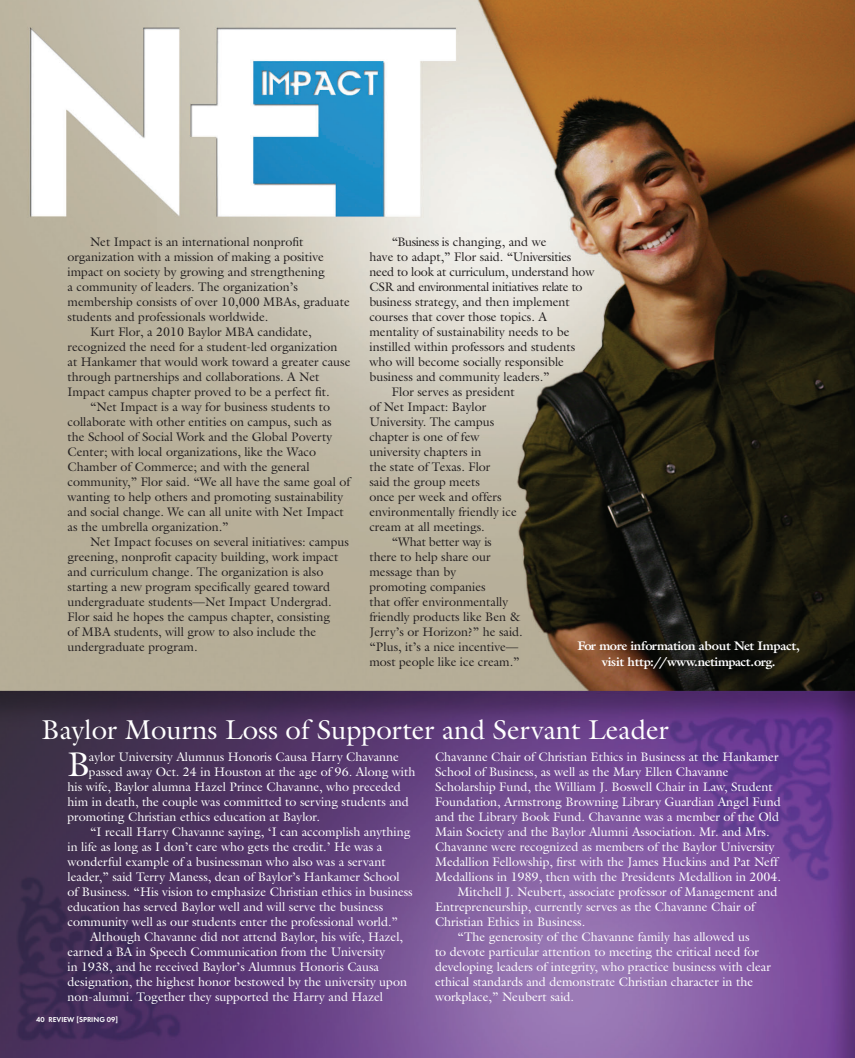
<style>
.page{position:relative;width:855px;height:1058px;background:#fff}
.page>*{position:absolute;margin:0;border:0;box-sizing:border-box;transform-origin:0 0}
.t1{font:34.5px "Galliard";color:#fff}
.Normal__Web{font:27.5px "Galliard";color:#fff}
.t2{font:12.5px/15px "Galliard";color:#231f20}
.t3{font:12.5px/15px "Galliard";color:#fff}
.List_Paragraph{font:700 12.5px/16.2px "Galliard";letter-spacing:-.02em;color:#fff;text-align:center}
.t4{font:700 7.5px "Function";color:#fff}
.s1{color:#211d1e}
</style>
<div class="page">
<img style="left:0;top:0;width:855px;height:1058px">
<p class="t2" style="left:68px;top:234px;width:284px;text-indent:22px">Net Impact is an international nonprofit organization with a mission of making a positive impact on society by growing and strengthening<br>a community of leaders. The organization’s membership consists of over 10,000 MBAs, graduate students and professionals worldwide.</p>
<p class="t2" style="left:68px;top:324px;width:284px;text-indent:22px">Kurt Flor, a 2010 Baylor MBA candidate, recognized the need for a student-led organization<br>at Hankamer that would work toward a greater cause through partnerships and collaborations. A Net Impact campus chapter proved to be a perfect fit.</p>
<p class="t2" style="left:68px;top:399px;width:284px;text-indent:22px">“Net Impact is a way for business students to collaborate with other entities on campus, such as the School of Social Work and the Global Poverty Center; with local organizations, like the Waco Chamber of Commerce; and with the general community,” Flor said. “We all have the same goal of wanting to help others and promoting sustainability and social change. We can all unite with Net Impact as the umbrella organization.”</p>
<p class="t2" style="left:68px;top:534px;width:283px;text-indent:22px">Net Impact focuses on several initiatives: campus greening, nonprofit capacity building, work impact and curriculum change. The organization is also starting a new program specifically geared toward undergraduate students—Net Impact Undergrad.<br>Flor said he hopes the campus chapter, consisting<br>of MBA students, will grow to also include the undergraduate program.</p>
<p class="t2" style="left:369px;top:234px;width:226px;text-indent:22px">“Business is changing, and we<br>have to adapt,” Flor said. “Universities need to look at curriculum, understand how CSR and environmental initiatives relate to business strategy, and then implement courses that cover those topics. A mentality of sustainability needs to be instilled within professors and students who will become socially responsible business and community leaders.”</p>
<p class="t2" style="left:369px;top:384px;width:149px;text-indent:22px">Flor serves as president of Net Impact: Baylor<br>University. The campus chapter is one of few university chapters in<br>the state of Texas. Flor<br>said the group meets<br>once per week and offers environmentally friendly ice cream at all meetings.</p>
<p class="t2" style="left:369px;top:534px;width:155px;text-indent:22px">“What better way is<br>there to help share our message than by<br>promoting companies<br>that offer environmentally friendly products like Ben &amp;<br>Jerry’s or Horizon?” he said. “Plus, it’s a nice incentive<span class="s1">— </span>most people like ice cream.”</p>
<p class="List_Paragraph" style="left:577px;top:637px;width:224px">For more information about Net Impact, visit http://www.netimpact.org.</p>
<p class="Normal__Web" style="left:42px;top:712px;width:628px">Baylor Mourns Loss of Supporter and Servant Leader</p>
<p class="t1" style="left:68px;top:742px;width:24px">B</p>
<p class="t3" style="left:89px;top:749px;width:312px">aylor University Alumnus Honoris Causa Harry Chavanne</p>
<p class="t3" style="left:89px;top:764px;width:328px">passed away Oct. 24 in Houston at the age of 96. Along with</p>
<p class="t3" style="left:68px;top:779px;width:335px">his wife, Baylor alumna Hazel Prince Chavanne, who preceded</p>
<p class="t3" style="left:68px;top:794px;width:343px">him in death, the couple was committed to serving students and</p>
<p class="t3" style="left:68px;top:809px;width:254px">promoting Christian ethics education at Baylor.</p>
<p class="t3" style="left:68px;top:824px;width:347px;text-indent:22px">“I recall Harry Chavanne saying, ‘I can accomplish anything in life as long as I don’t care who gets the credit.’ He was a wonderful example of a businessman who also was a servant leader,” said Terry Maness, dean of Baylor’s Hankamer School of Business. “His vision to emphasize Christian ethics in business education has served Baylor well and will serve the business community well as our students enter the professional world.”</p>
<p class="t3" style="left:68px;top:929px;width:341px;text-indent:22px">Although Chavanne did not attend Baylor, his wife, Hazel, earned a BA in Speech Communication from the University<br>in 1938, and he received Baylor’s Alumnus Honoris Causa designation, the highest honor bestowed by the university upon non-alumni. Together they supported the Harry and Hazel</p>
<p class="t4" style="left:36px;top:1015px;width:83px">40 REVIEW [SPRING 09]</p>
<p class="t3" style="left:435px;top:749px;width:348px">Chavanne Chair of Christian Ethics in Business at the Hankamer School of Business, as well as the Mary Ellen Chavanne Scholarship Fund, the William J. Boswell Chair in Law, Student Foundation, Armstrong Browning Library Guardian Angel Fund and the Library Book Fund. Chavanne was a member of the Old Main Society and the Baylor Alumni Association. Mr. and Mrs.<br>Chavanne were recognized as members of the Baylor University Medallion Fellowship, first with the James Huckins and Pat Neff Medallions in 1989, then with the Presidents Medallion in 2004.</p>
<p class="t3" style="left:435px;top:884px;width:344px;text-indent:22px">Mitchell J. Neubert, associate professor of Management and<br>Entrepreneurship, currently serves as the Chavanne Chair of<br>Christian Ethics in Business.</p>
<p class="t3" style="left:435px;top:929px;width:337px;text-indent:22px">“The generosity of the Chavanne family has allowed us<br>to devote particular attention to meeting the critical need for developing leaders of integrity, who practice business with clear ethical standards and demonstrate Christian character in the workplace,” Neubert said.</p>
</div>
